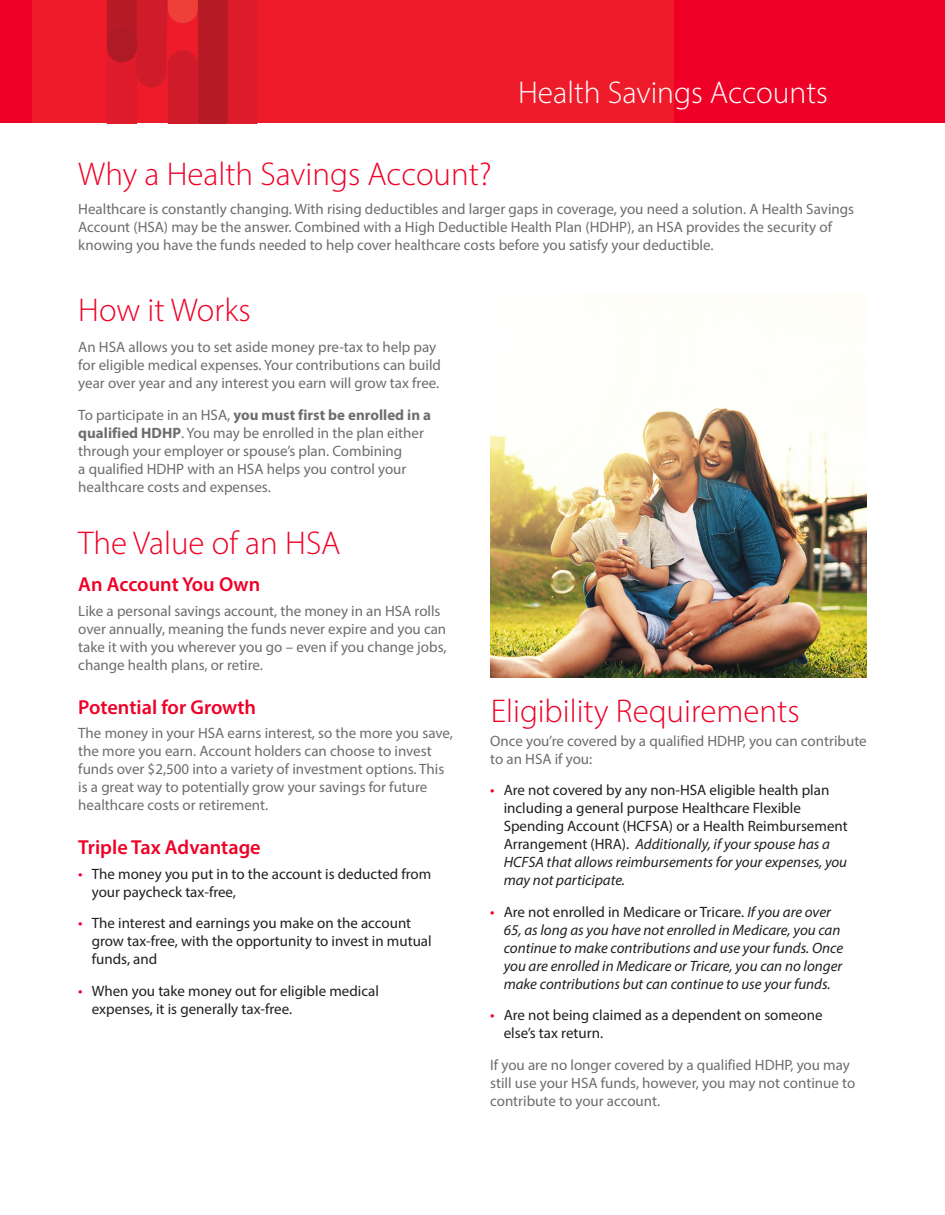
<style>
.page{position:relative;width:945px;height:1215px;background:#fff}
.page>*{position:absolute;margin:0;border:0;box-sizing:border-box;transform-origin:0 0}
.t1{font:300 33px "Myriad Pro";color:#ef0027}
.t2{font:300 31.5px "Myriad Pro";color:#fff}
.t3{font:600 20.25px "Myriad Pro";color:#ef0027}
.t4{font:15px/18px "Myriad Pro";color:#6c6d70}
.t5{font:15px/18px "Myriad Pro";color:#231f20}
.t6{font:italic 15px/18px "Myriad Pro";color:#231f20}
.s1{font-weight:700}
.s2{font-size:15.75px;color:#ef0027}
.s3{font-style:italic}
.s4{font-style:normal;font-size:15.75px;color:#ef0027}
.s5{font-style:normal}
</style>
<div class="page">
<div style="left:0;top:0;width:932px;height:123px;background:#ef0027"></div>
<div style="left:32px;top:0;width:642px;height:123px;background:#ee1b2b"></div>
<svg style="left:107px;top:0;width:150px;height:123px"></svg>
<div style="left:932px;top:0;width:13px;height:123px;background:#ef0027"></div>
<img style="left:491px;top:408px;width:376px;height:270px">
<h1 class="t1" style="left:78px;top:154px;width:415px">Why a Health Savings Account?</h1>
<h2 class="t2" style="left:518px;top:74px;width:311px">Health Savings Accounts</h2>
<p class="t4" style="left:78px;top:200px;width:777px">Healthcare is constantly changing. With rising deductibles and larger gaps in coverage, you need a solution. A Health Savings<br>Account (HSA) may be the answer. Combined with a High Deductible Health Plan (HDHP), an HSA provides the security of knowing you have the funds needed to help cover healthcare costs before you satisfy your deductible.</p>
<h1 class="t1" style="left:78px;top:290px;width:174px">How it Works</h1>
<p class="t4" style="left:78px;top:338px;width:364px">An HSA allows you to set aside money pre-tax to help pay for eligible medical expenses. Your contributions can build year over year and any interest you earn will grow tax free.</p>
<p class="t4" style="left:78px;top:406px;width:354px">To participate in an HSA, <span class="s1">you must first be enrolled in a qualified HDHP</span>. You may be enrolled in the plan either through your employer or spouse’s plan. Combining<br>a qualified HDHP with an HSA helps you control your healthcare costs and expenses.</p>
<h1 class="t1" style="left:78px;top:523px;width:264px">The Value of an HSA</h1>
<h3 class="t3" style="left:78px;top:572px;width:183px">An Account You Own</h3>
<p class="t4" style="left:78px;top:602px;width:370px">Like a personal savings account, the money in an HSA rolls over annually, meaning the funds never expire and you can take it with you wherever you go – even if you change jobs, change health plans, or retire.</p>
<h3 class="t3" style="left:78px;top:694px;width:179px">Potential for Growth</h3>
<p class="t4" style="left:78px;top:724px;width:376px">The money in your HSA earns interest, so the more you save, the more you earn. Account holders can choose to invest funds over $2,500 into a variety of investment options. This is a great way to potentially grow your savings for future healthcare costs or retirement.</p>
<h3 class="t3" style="left:78px;top:834px;width:184px">Triple Tax Advantage</h3>
<p class="t5" style="left:92px;top:864px;width:341px;text-indent:-14px"><span class="s2">•</span> The money you put in to the account is deducted from your paycheck tax-free,</p>
<p class="t5" style="left:92px;top:914px;width:341px;text-indent:-14px"><span class="s2">•</span> The interest and earnings you make on the account grow tax-free, with the opportunity to invest in mutual funds, and</p>
<p class="t5" style="left:92px;top:981px;width:289px;text-indent:-14px"><span class="s2">•</span> When you take money out for eligible medical expenses, it is generally tax-free.</p>
<h1 class="t1" style="left:491px;top:691px;width:310px">Eligibility Requirements</h1>
<p class="t4" style="left:490px;top:732px;width:378px">Once you’re covered by a qualified HDHP, you can contribute to an HSA if you:</p>
<p class="t5" style="left:504px;top:781px;width:346px;text-indent:-14px"><span class="s2">•</span> Are not covered by any non-HSA eligible health plan including a general purpose Healthcare Flexible Spending Account (HCFSA) or a Health Reimbursement Arrangement (HRA). <span class="s3">Additionally, if your spouse has a HCFSA that allows reimbursements for your expenses, you may not participate.</span></p>
<p class="t6" style="left:504px;top:903px;width:341px;text-indent:-14px"><span class="s4">•</span> <span class="s5">Are not enrolled in Medicare or Tricare.</span> If you are over 65, as long as you have not enrolled in Medicare, you can continue to make contributions and use your funds. Once you are enrolled in Medicare or Tricare, you can no longer make contributions but can continue to use your funds.</p>
<p class="t5" style="left:504px;top:1006px;width:320px;text-indent:-14px"><span class="s2">•</span> Are not being claimed as a dependent on someone else’s tax return.</p>
<p class="t4" style="left:490px;top:1056px;width:367px">If you are no longer covered by a qualified HDHP, you may still use your HSA funds, however, you may not continue to contribute to your account.</p>
</div>
